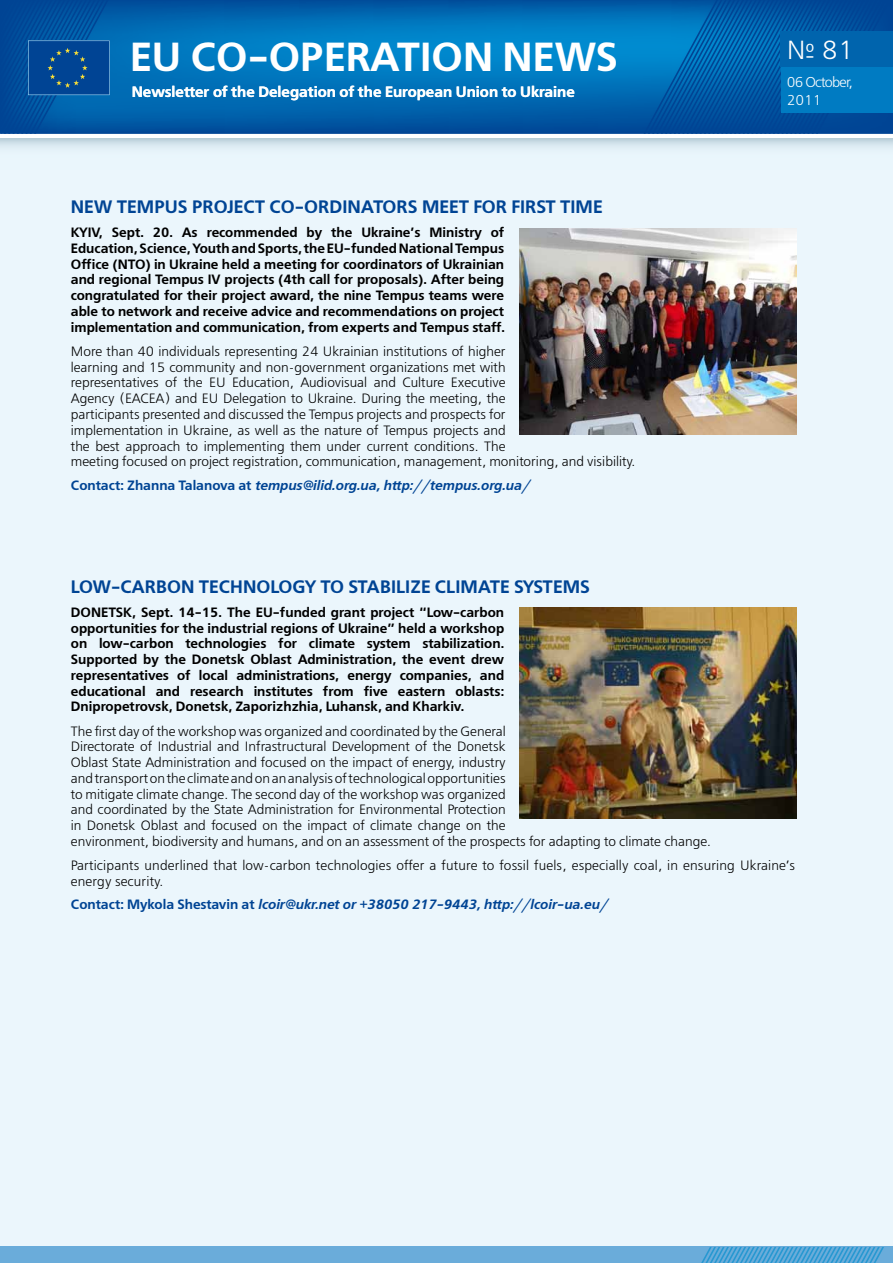
<style>
.page{position:relative;width:893px;height:1263px;background:#fff}
.page>*{position:absolute;margin:0;border:0;box-sizing:border-box;transform-origin:0 0}
.t1{font:700 40.5px "Free Set C";color:#fff}
.t2{font:26.1px "Free Set C";color:#fff}
.t3{font:700 18px "Free Set C";color:#004494}
.t4{font:700 15px "Free Set C";color:#fff}
.t5{font:14.25px/17.1px "Free Set C";letter-spacing:-.05em;color:#fff}
.t6{font:13.5px/15.8px "Free Set C";color:#000}
.t7{font:700 13.5px/15.8px "Free Set C";color:#000;text-align:justify}
.t8{font:italic 700 13.5px "Free Set C";color:#004494}
.s1{font-style:normal}
</style>
<div class="page">
<div style="left:0;top:139px;width:893px;height:1123px;background:#ebf6fc"></div>
<div style="left:0;top:1247px;width:893px;height:16px;background:#6aacda"></div>
<svg style="left:0;top:139px;width:893px;height:9px"></svg>
<img style="left:110px;top:0;width:783px;height:133px">
<svg style="left:644px;top:0;width:247px;height:134px;background:#005ba6"></svg>
<svg style="left:701px;top:1247px;width:183px;height:16px"></svg>
<div style="left:781px;top:31px;width:112px;height:81px;background:#007bc2"></div>
<div style="left:781px;top:31px;width:112px;height:36px;background:#0064ad"></div>
<svg style="left:0;top:0;width:110px;height:134px;background:#034f9b"></svg>
<img style="left:520px;top:608px;width:276px;height:211px">
<img style="left:520px;top:229px;width:276px;height:206px">
<h1 class="t1" style="left:130px;top:32px;width:490px">EU Co-operation News</h1>
<p class="t4" style="left:132px;top:83px;width:445px">Newsletter of the Delegation of the European Union to Ukraine</p>
<h3 class="t3" style="left:71px;top:196px;width:134px">NEW TEMPUS PRO</h3>
<h3 class="t3" style="left:227px;top:196px;width:127px">JECT CO-ORDINATORS</h3>
<h3 class="t3" style="left:422px;top:196px;width:108px">MEET FOR FIRST</h3>
<h3 class="t3" style="left:560px;top:196px;width:44px">TIME</h3>
<p class="t7" style="left:71px;top:225px;width:435px">KYIV, Sept. 20. As recommended by the Ukraine’s Ministry of Education, Science, Youth and Sports, the EU-funded National Tempus Office (NTO</p>
<p class="t7" style="left:71px;top:256px;width:436px;text-indent:75px">) in Ukraine held a meeting for coordinators of Ukrainian and regional Tempus IV projects (4th call for proposals). After being congratulated for their project award, the nine Tempus teams were able to network and receive advice and recommendations on project implementation and communication, from experts and Tempus staff.</p>
<p class="t6" style="left:71px;top:344px;width:566px">More than 40 individuals representing 24 Ukrainian institutions of higher<br>learning and 15 community and non-government organizations met with<br>representatives of the EU Education, Audiovisual and Culture Executive<br>Agency (EACEA) and EU Delegation to Ukraine. During the meeting, the<br>participants presented and discussed the Tempus projects and prospects for<br>implementation in Ukraine, as well as the nature of Tempus projects and<br>the best approach to implementing them under current conditions. The<br>meeting focused on project registration, communication, management, monitoring, and visibility.</p>
<p class="t8" style="left:71px;top:477px;width:460px"><span class="s1">Contact: Zhanna Talanova at</span> tempus@ilid.org.ua, http://tempus.org.ua/</p>
<h2 class="t2" style="left:787px;top:35px;width:69px">№ 81</h2>
<p class="t5" style="left:787px;top:74px;width:68px">06 October,<br>2011</p>
<h3 class="t3" style="left:71px;top:575px;width:519px">LOW-CARBON TECHNOLOGY TO STABILIZE CLIMATE SYSTEMS</h3>
<p class="t7" style="left:71px;top:605px;width:435px">DON ETSK, Sept. 14-15. The EU-funded grant project “Low-carbon opportunities for the industrial regions of Ukraine” held a workshop on low-carbon technologies for climate system stabilization.<br>Supported by the Donetsk Oblast Administration, the event drew representatives of local administrations, energy companies, and educational and research institutes from five eastern oblasts:<br>Dnipropetrovsk, Donetsk, Zaporizhzhia, Luhansk, and Kharkiv.</p>
<p class="t6" style="left:71px;top:723px;width:642px">The first day of the workshop was organized and coordinated by the General<br>Directorate of Industrial and Infrastructural Development of the Donetsk<br>Oblast State Administration and focused on the impact of energy, industry<br>and transport on the climate and on an analysis of technological opportunities<br>to mitigate climate change. The second day of the workshop was organized<br>and coordinated by the State Administration for Environmental Protection<br>in Donetsk Oblast and focused on the impact of climate change on the<br>environment, biodiversity and humans, and on an assessment of the prospects for adapting to climate change.</p>
<p class="t6" style="left:71px;top:858px;width:726px">Participants underlined that low-carbon technologies offer a future to fossil fuels, especially coal, in ensuring Ukraine’s energy security.</p>
<p class="t8" style="left:71px;top:897px;width:538px"><span class="s1">Contact: Mykola Shestavin at</span> lcoir@ukr.net or +38050 217-9443, http://lcoir-ua.eu/</p>
</div>
